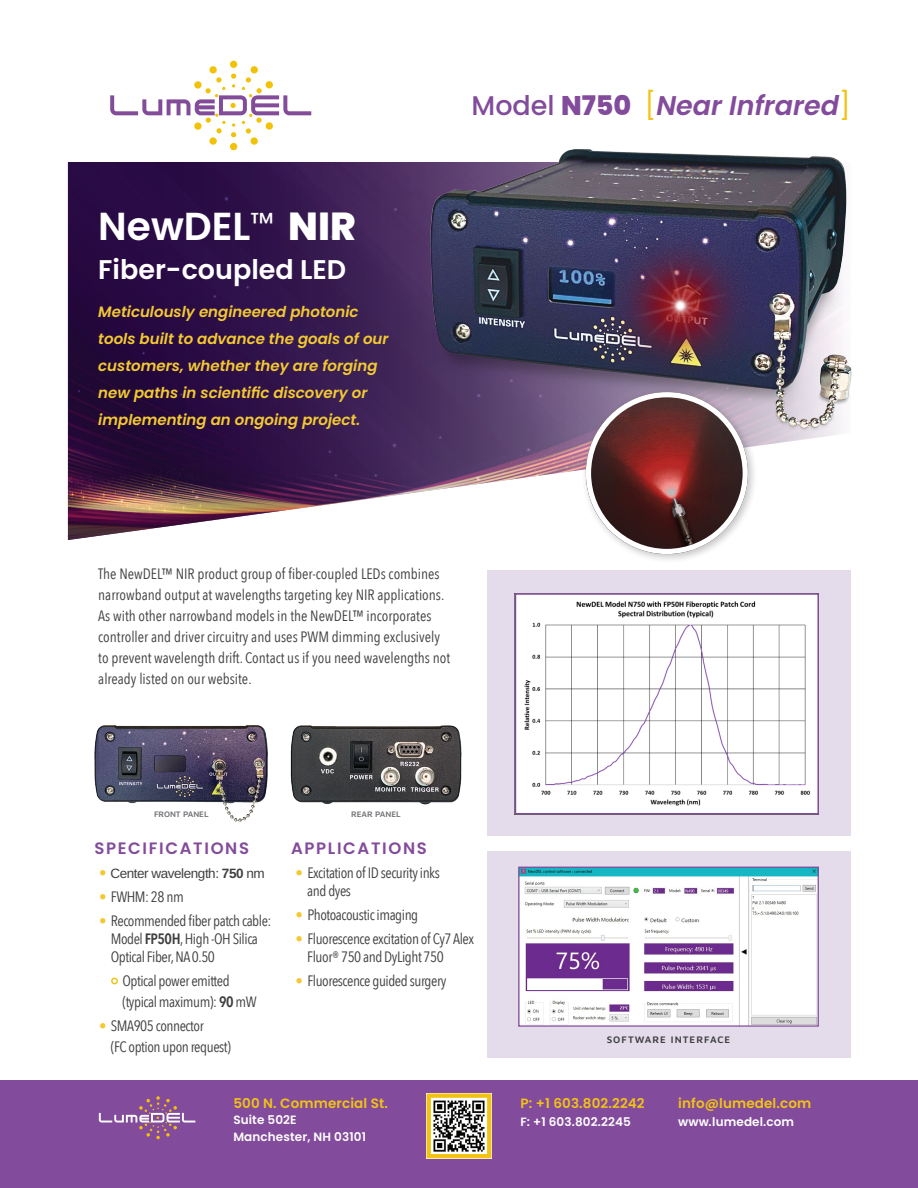
<style>
.page{position:relative;width:918px;height:1188px;background:#fff}
.page>*{position:absolute;margin:0;border:0;box-sizing:border-box;transform-origin:0 0}
.t1{font:600 39px "Poppins";color:#fff}
.t2{font:italic 600 27px "Poppins";color:#834b9b}
.t3{font:600 27px "Poppins";color:#fff}
.t4{font:600 16.5px "Poppins";letter-spacing:.1em;color:#834b9b}
.t5{font:15px/21px "Avenir Next Condensed";letter-spacing:-.005em;color:#3e3e3f}
.t6{font:15px/18px "Avenir Next Condensed";letter-spacing:-.03em;color:#3e3e3f}
.t7{font:italic 600 15px/27px "Poppins";color:#f3c932}
.t8{font:15px "Avenir Next Condensed";color:#f3c932}
.t9{font:600 13.5px "Poppins";letter-spacing:.01em;color:#f2c315}
.t10{font:13.5px "Arimo";letter-spacing:-.035em;color:#403f41}
.t11{font:600 12px/16.5px "Poppins";letter-spacing:.01em;color:#fff}
.t12{font:9.75px "Maven Pro";letter-spacing:.105em;color:#3e3e3f}
.t13{font:8.25px "Maven Pro";color:#757679}
.s1{font-weight:800}
.s2{font-weight:500;font-style:normal}
.s3{font-weight:800;font-style:normal}
.s4{font-weight:400;font-style:normal;color:#f2c315}
.s5{font-weight:700}
.s6{color:#f3c932}
.s7{font-weight:600}
.s8{color:#f2c315}
</style>
<div class="page">
<img style="left:68px;top:162px;width:730px;height:378px">
<div style="left:209px;top:137px;width:8px;height:8px;background:#f2c209;border-radius:50%"></div>
<div style="left:230px;top:143px;width:7px;height:7px;background:#f2c209;border-radius:50%"></div>
<div style="left:250px;top:137px;width:8px;height:8px;background:#f2c209;border-radius:50%"></div>
<div style="left:251px;top:66px;width:7px;height:7px;background:#f2c209;border-radius:50%"></div>
<div style="left:230px;top:61px;width:7px;height:7px;background:#f2c209;border-radius:50%"></div>
<div style="left:209px;top:66px;width:8px;height:8px;background:#f2c209;border-radius:50%"></div>
<svg style="left:110px;top:74px;width:201px;height:63px"></svg>
<div style="left:0;top:1080px;width:918px;height:108px;background:#834b9b"></div>
<div style="left:487px;top:570px;width:363px;height:266px;background:#e5dceb"></div>
<div style="left:487px;top:851px;width:363px;height:206px;background:#e5dceb"></div>
<img style="left:290px;top:725px;width:172px;height:80px">
<img style="left:94px;top:725px;width:174px;height:97px">
<img style="left:520px;top:869px;width:297px;height:156px">
<div style="left:518px;top:867px;width:301px;height:160px;border:1px solid #834b9b"></div>
<svg style="left:99px;top:1096px;width:96px;height:43px"></svg>
<img style="left:399px;top:149px;width:453px;height:291px">
<div style="left:515px;top:593px;width:304px;height:221px;border:1px solid #834b9b"></div>
<img style="left:427px;top:1093px;width:64px;height:60px">
<div style="left:427px;top:1094px;width:64px;height:64px;border:4px solid #f2c315"></div>
<div style="left:581px;top:388px;width:176px;height:176px;background:#231f20;opacity:.25"></div>
<img style="left:586px;top:392px;width:162px;height:162px;border-radius:81px">
<div style="left:586px;top:392px;width:162px;height:162px;border:5px solid #fff;border-radius:50%"></div>
<img style="left:518px;top:596px;width:296px;height:216px">
<h1 class="t1" style="left:98px;top:204px;width:259px">NewDEL<sup>™</sup> <span class="s1">NIR</span></h1>
<h2 class="t3" style="left:98px;top:254px;width:250px">Fiber-coupled LED</h2>
<p class="t7" style="left:98px;top:299px;width:292px">Meticulously engineered photonic tools built to advance the goals of our customers, whether they are forging new paths in scientific discovery or implementing an ongoing project.</p>
<h2 class="t2" style="left:472px;top:90px;width:380px"><span class="s2">Model</span> <span class="s3">N750</span> <span class="s4">[</span>Near Infrared<span class="s4">]</span></h2>
<p class="t5" style="left:98px;top:562px;width:353px">The NewDEL™ NIR product group of fiber-coupled LEDs combines narrowband output at wavelengths targeting key NIR applications.<br>As with other narrowband models in the NewDEL™ incorporates controller and driver circuitry and uses PWM dimming exclusively to prevent wavelength drift. Contact us if you need wavelengths not already listed on our website.</p>
<p class="t13" style="left:154px;top:808px;width:56px">FRONT PANEL</p>
<p class="t13" style="left:351px;top:808px;width:51px">REAR PANEL</p>
<p class="t4" style="left:94px;top:839px;width:156px">SPECIFICATIONS</p>
<p class="t8" style="left:99px;top:860px;width:9px">•</p>
<p class="t10" style="left:111px;top:866px;width:156px">Center wavelength: <span class="s5">750</span> nm</p>
<p class="t5" style="left:99px;top:886px;width:86px"><span class="s6">•</span> FWHM: 28 nm</p>
<p class="t6" style="left:111px;top:911px;width:162px;text-indent:-12px"><span class="s6">•</span> Recommended fiber patch cable:<br>Model <span class="s7">FP50H</span>,High -OHSilica<br>Optical Fiber,NA0.50</p>
<p class="t6" style="left:122px;top:970px;width:136px;line-height:21px;text-indent:-12px"><span class="s8">•</span> Optical power emitted (typical maximum): <span class="s7">90</span>mW</p>
<p class="t6" style="left:111px;top:1015px;width:122px;line-height:21px;text-indent:-12px"><span class="s6">•</span> SMA905 connector<br>(FC option upon request)</p>
<p class="t4" style="left:291px;top:839px;width:137px">APPLICATIONS</p>
<p class="t6" style="left:307px;top:863px;width:134px;text-indent:-12px"><span class="s6">•</span> Excitation of ID securityinks and dyes</p>
<p class="t6" style="left:296px;top:905px;width:124px"><span class="s6">•</span> Photoacousticimaging</p>
<p class="t6" style="left:307px;top:929px;width:168px;text-indent:-12px"><span class="s6">•</span> Fluorescence excitation of Cy7Alex<br>Fluor® 750 and DyLight 750</p>
<p class="t6" style="left:296px;top:971px;width:152px"><span class="s6">•</span> Fluorescence guided surgery</p>
<p class="t9" style="left:233px;top:1095px;width:156px">500 N. Commercial St.</p>
<p class="t11" style="left:233px;top:1112px;width:134px">Suite 502E<br>Manchester, NH 03101</p>
<p class="t12" style="left:607px;top:1033px;width:125px">SOFTWARE INTERFACE</p>
<p class="t9" style="left:520px;top:1095px;width:126px">P: +1 603.802.2242</p>
<p class="t11" style="left:520px;top:1113px;width:112px">F: +1 603.802.2245</p>
<p class="t9" style="left:678px;top:1095px;width:134px">info@lumedel.com</p>
<p class="t11" style="left:678px;top:1113px;width:117px">www.lumedel.com</p>
</div>
